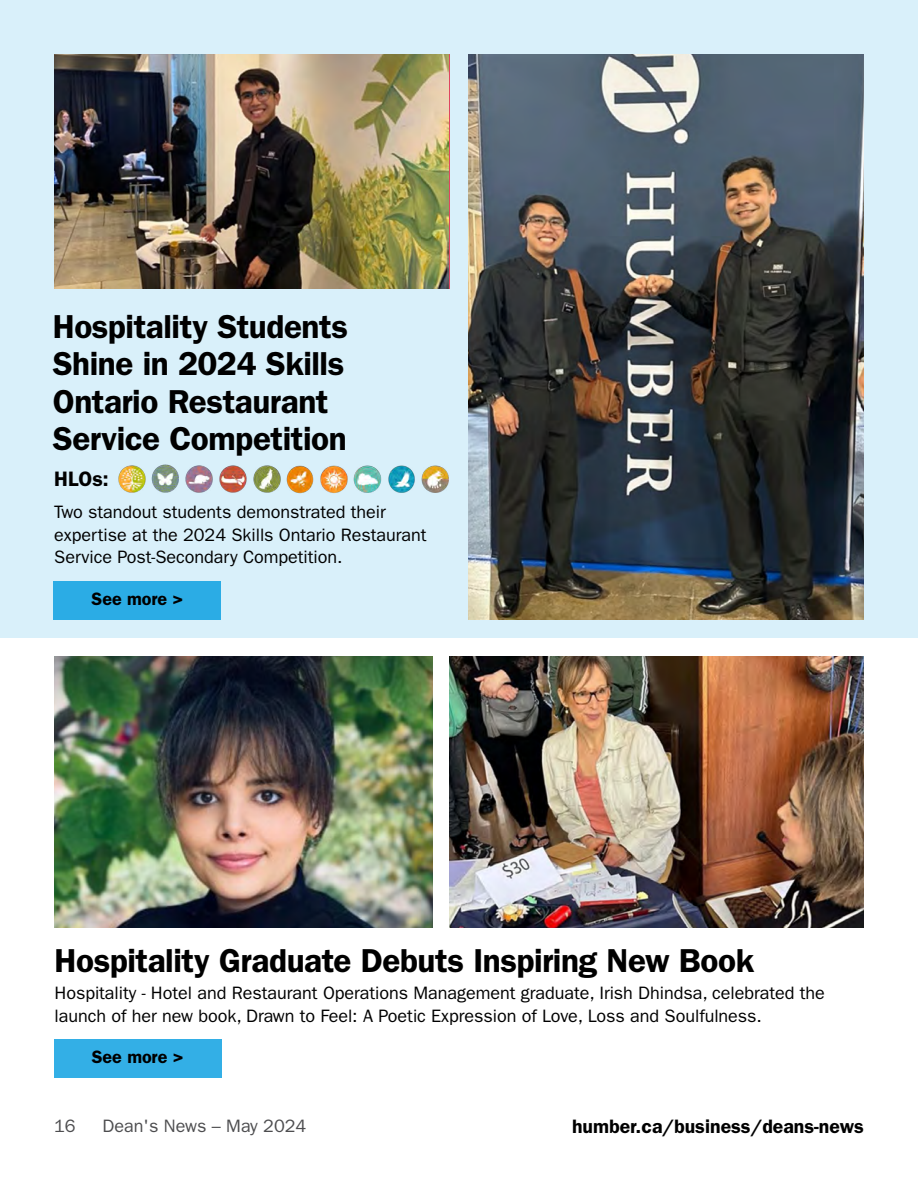
<style>
.page{position:relative;width:918px;height:1188px;background:#fff}
.page>*{position:absolute;margin:0;border:0;box-sizing:border-box;transform-origin:0 0}
.subheading_-_h2{font:600 33.3px/37.5px "ITC Franklin Gothic Std";letter-spacing:-.015em;color:#000}
.subheading_-_h2-2{font:600 21px "ITC Franklin Gothic Std";color:#000}
.t1{font:600 19.5px "ITC Franklin Gothic Std";color:#000}
.subheading_-_h2-3{font:18px/22.5px "ITC Franklin Gothic Std";letter-spacing:-.005em;color:#000}
.t2{font:18px "ITC Franklin Gothic Std";color:#4d4d4f}
.body_links_-_p{font:600 18px "ITC Franklin Gothic Std";letter-spacing:-.005em;color:#000}
</style>
<div class="page">
<div style="left:0;top:0;width:918px;height:638px;background:#d9f0fa"></div>
<img style="left:468px;top:54px;width:396px;height:566px">
<img style="left:54px;top:54px;width:394px;height:234px">
<img style="left:118px;top:465px;width:28px;height:28px">
<img style="left:151px;top:465px;width:28px;height:28px">
<img style="left:185px;top:465px;width:28px;height:28px">
<img style="left:219px;top:465px;width:28px;height:28px">
<img style="left:286px;top:465px;width:28px;height:28px">
<img style="left:253px;top:465px;width:28px;height:28px">
<img style="left:320px;top:465px;width:28px;height:28px">
<img style="left:353px;top:465px;width:29px;height:28px">
<img style="left:388px;top:465px;width:27px;height:28px">
<img style="left:421px;top:465px;width:28px;height:28px">
<div style="left:54px;top:581px;width:167px;height:39px;background:#2bace5"></div>
<div style="left:54px;top:1039px;width:167px;height:39px;background:#33afe6"></div>
<img style="left:55px;top:656px;width:378px;height:271px">
<img style="left:449px;top:656px;width:415px;height:271px">
<h2 class="subheading_-_h2" style="left:53px;top:308px;width:297px">Hospitality Students<br>Shine in 2024 Skills<br>Ontario Restaurant<br>Service Competition</h2>
<h2 class="subheading_-_h2-2" style="left:54px;top:467px;width:56px">HLOs:</h2>
<h2 class="subheading_-_h2-3" style="left:54px;top:501px;width:374px">Two standout students demonstrated their expertise at the 2024 Skills Ontario Restaurant<br>Service Post-Secondary Competition.</h2>
<p class="body_links_-_p" style="left:92px;top:588px;width:93px">See more &gt;</p>
<h2 class="subheading_-_h2" style="left:55px;top:942px;width:701px">Hospitality Graduate Debuts Inspiring New Book</h2>
<h2 class="subheading_-_h2-3" style="left:55px;top:982px;width:772px">Hospitality - Hotel and Restaurant Operations Management graduate, Irish Dhindsa, celebrated the launch of her new book, Drawn to Feel: A Poetic Expression of Love, Loss and Soulfulness.</h2>
<p class="body_links_-_p" style="left:92px;top:1047px;width:93px">See more &gt;</p>
<p class="t2" style="left:54px;top:1115px;width:23px">16</p>
<p class="t2" style="left:103px;top:1115px;width:205px">Dean's News – May 2024</p>
<p class="t1" style="left:572px;top:1115px;width:293px">humber.ca/business/deans-news</p>
</div>
